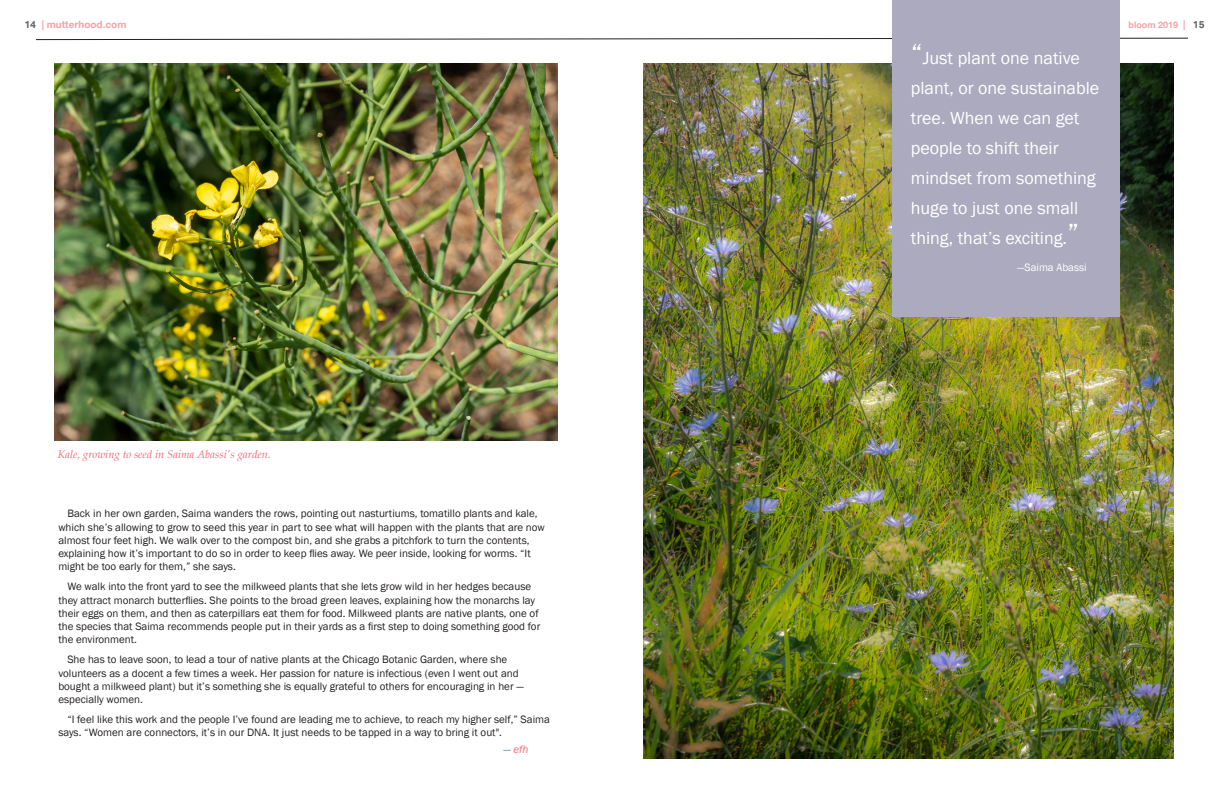
<style>
.page{position:relative;width:1224px;height:792px;background:#fff}
.page>*{position:absolute;margin:0;border:0;box-sizing:border-box;transform-origin:0 0}
.Quote_-_sans_bold{font:18px/30px "Franklin Gothic";color:#fff}
.Body_Copy_-_sans{font:11px/13.2px "Franklin Gothic";color:#231f20}
.Short_Blurb_Subhead{font:italic 11px "Palatino";color:#f66a75}
.Body_Copy_-_sans-2{font:11px "Franklin Gothic";color:#fff}
.Body_Copy_-_sans-3{font:italic 11px "Franklin Gothic";color:#f66a75}
.t1{font:700 10px "Helvetica Neue";color:#f6a1a7}
.t2{font:700 9px "Helvetica Neue";color:#f6a1a7}
.s1{font-family:"Aktiv Grotesk";color:#636366}
.s2{font-size:10px}
.s3{font-family:"Aktiv Grotesk";font-size:10px;color:#636366}
.s4{color:#428da9}
.s5{font-size:30px}
</style>
<div class="page">
<svg style="left:36px;top:38px;width:1152px;height:2px"></svg>
<img style="left:643px;top:64px;width:531px;height:695px">
<img style="left:55px;top:64px;width:502px;height:377px">
<div style="left:893px;top:0;width:227px;height:316px;background:#acaabe"></div>
<p class="t1" style="left:24px;top:17px;width:104px"><span class="s1">14</span> | mutterhood.com</p>
<p class="t2" style="left:1129px;top:18px;width:78px">bloom 2019 <span class="s2">|</span> <span class="s3">15</span></p>
<p class="Short_Blurb_Subhead" style="left:58px;top:445px;width:214px">Kale, growing to seed in Saima Abassi's garden.</p>
<p class="Body_Copy_-_sans" style="left:58px;top:507px;width:488px;text-indent:9px">Back in her own garden, Saima wanders the rows, pointing out nasturtiums, tomatillo plants and kale, which she’s allowing to grow to seed this year in part to see what will happen with the plants that are now almost four feet high. We walk over to the compost bin, and she grabs a pitchfork to turn the contents, explaining how it’s important to do so in order to keep flies away. We peer inside, looking for worms. “It might be too early for them,” she says.</p>
<p class="Body_Copy_-_sans" style="left:58px;top:580px;width:483px;text-indent:9px">We walk into the front yard to see the milkweed plants that she lets grow wild in her hedges because they attract monarch butterflies. She points to the broad green leaves, explaining how the monarchs lay their eggs on them, and then as caterpillars eat them for food. Milkweed plants are native plants, one of the species that Saima recommends people put in their yards as a first step to doing something good for the environment.</p>
<p class="Body_Copy_-_sans" style="left:58px;top:653px;width:467px;text-indent:9px">She has to leave soon, to lead a tour of native plants at the Chicago Botanic Garden, where she volunteers as a docent a few times a week. Her passion for nature is infectious (even I went out and bought a milkweed plant) but it’s something she is equally grateful to others for encouraging in her — especially women.</p>
<p class="Body_Copy_-_sans" style="left:58px;top:713px;width:493px;text-indent:9px">“I feel like this work and the people I’ve found are leading me to achieve, to reach my higher self,” Saima says. “Women are connectors, it’s in our DNA. It just needs to be tapped in a way to bring it out".</p>
<p class="Body_Copy_-_sans-3" style="left:503px;top:742px;width:27px"><span class="s4">—</span> efh</p>
<p class="Quote_-_sans_bold" style="left:911px;top:43px;width:190px"><span class="s5">“</span>Just plant one native plant, or one sustainable tree. When we can get people to shift their mindset from something huge to just one small thing, that’s exciting.<span class="s5">”</span></p>
<p class="Body_Copy_-_sans-2" style="left:1017px;top:260px;width:71px">—Saima Abassi</p>
</div>
